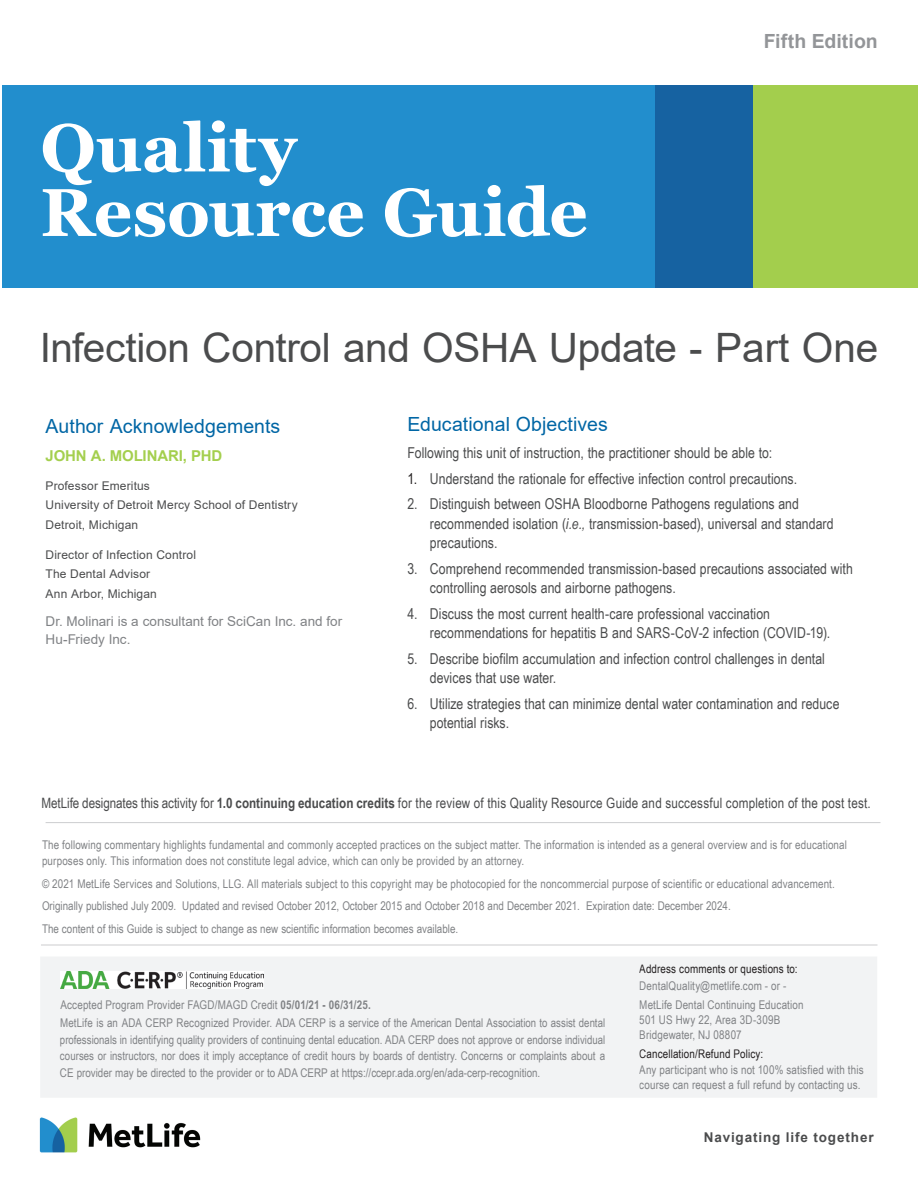
<style>
.page{position:relative;width:918px;height:1188px;background:#fff}
.page>*{position:absolute;margin:0;border:0;box-sizing:border-box;transform-origin:0 0}
.t1{font:700 67.5px/64.5px "Georgia";color:#fff}
.t2{font:40.5px "Arial";letter-spacing:-.005em;color:#4b4c4d}
.t3{font:19.5px "Arial";letter-spacing:.005em;color:#0066a5}
.t4{font:700 19.5px "Arial";color:#939598}
.t5{font:15px/19.5px "Arial Narrow";letter-spacing:.005em;color:#4b4c4d}
.t6{font:700 15px "Arial";letter-spacing:-.01em;color:#a4cf4e}
.t7{font:14.25px "Arial Narrow";letter-spacing:.015em;color:#4b4c4d}
.t8{font:13.5px/18px "Arial";letter-spacing:-.005em;color:#808285}
.t9{font:700 13.5px "Arial";letter-spacing:.065em;color:#4b4c4d}
.t10{font:12px/16.5px "Arial Narrow";letter-spacing:.01em;color:#808285}
.t11{font:12px/19.5px "Arial";letter-spacing:.015em;color:#4b4c4d}
.t12{font:12px "Arial Narrow";letter-spacing:.01em;color:#231f20}
.s1{color:#231f20}
.s2{font-style:italic}
.s3{font-weight:700}
</style>
<div class="page">
<img style="left:39px;top:1117px;width:162px;height:36px">
<div style="left:2px;top:85px;width:654px;height:203px;background:#228ecd"></div>
<div style="left:656px;top:85px;width:97px;height:203px;background:#1662a1"></div>
<div style="left:753px;top:85px;width:165px;height:203px;background:#a3ce4d"></div>
<hr style="left:46px;top:822px;width:834px;height:1px;background:#d1d2d4">
<hr style="left:41px;top:944px;width:836px;height:2px;background:#d1d2d4">
<div style="left:40px;top:957px;width:837px;height:140px;background:#f2f3f4"></div>
<img style="left:61px;top:972px;width:202px;height:17px">
<div style="left:639px;top:964px;width:185px;height:80px;background:#f2f3f4"></div>
<div style="left:638px;top:963px;width:187px;height:82px;border:2px solid #f2f3f4"></div>
<div style="left:639px;top:1048px;width:228px;height:45px;background:#f2f3f4"></div>
<div style="left:638px;top:1048px;width:229px;height:46px;border:2px solid #f2f3f4"></div>
<h1 class="t1" style="left:40px;top:116px;width:549px">Quality<br>Resource Guide</h1>
<h3 class="t4" style="left:764px;top:27px;width:116px">Fifth Edition</h3>
<h2 class="t2" style="left:40px;top:320px;width:840px">Infection Control and OSHA Update - Part One</h2>
<h3 class="t3" style="left:46px;top:412px;width:236px">Author Acknowledgements</h3>
<p class="t6" style="left:46px;top:445px;width:178px">JOHN A. MOLINARI, PHD</p>
<p class="t11" style="left:46px;top:476px;width:254px">Professor Emeritus<br>University of Detroit Mercy School of Dentistry<br>Detroit, Michigan</p>
<p class="t11" style="left:46px;top:545px;width:152px">Director of Infection Control<br>The Dental Advisor<br>Ann Arbor, Michigan</p>
<p class="t8" style="left:46px;top:612px;width:298px">Dr. Molinari is a consultant for SciCan Inc. and for<br>Hu-Friedy Inc.</p>
<h3 class="t3" style="left:407px;top:411px;width:202px">Educational Objectives</h3>
<p class="t5" style="left:407px;top:443px;width:366px">Following this unit of instruction, the practitioner should be able to:</p>
<p class="t5" style="left:407px;top:468px;width:391px"><span class="s1">1.</span> Understand the rationale for effective infection control precautions.</p>
<p class="t5" style="left:430px;top:494px;width:405px;text-indent:-22px">2. Distinguish between OSHA Bloodborne Pathogens regulations and recommended isolation (<span class="s2">i.e.,</span> transmission-based), universal and standard precautions.</p>
<p class="t5" style="left:430px;top:558px;width:425px;text-indent:-22px">3. Comprehend recommended transmission-based precautions associated with controlling aerosols and airborne pathogens.</p>
<p class="t5" style="left:430px;top:603px;width:402px;text-indent:-22px">4. Discuss the most current health-care professional vaccination recommendations for hepatitis B and SARS-CoV-2 infection (COVID-19).</p>
<p class="t5" style="left:430px;top:648px;width:397px;text-indent:-22px">5. Describe biofilm accumulation and infection control challenges in dental devices that use water.</p>
<p class="t5" style="left:430px;top:693px;width:411px;text-indent:-22px">6. Utilize strategies that can minimize dental water contamination and reduce potential risks.</p>
<p class="t7" style="left:41px;top:792px;width:831px">MetLife designates this activity for <span class="s3">1.0 continuing education credits</span> for the review of this Quality Resource Guide and successful completion of the post test.</p>
<p class="t10" style="left:42px;top:836px;width:806px">The following commentary highlights fundamental and commonly accepted practices on the subject matter. The information is intended as a general overview and is for educational purposes only. This information does not constitute legal advice, which can only be provided by an attorney.</p>
<p class="t10" style="left:42px;top:872px;width:794px;line-height:22.5px">© 2021 MetLife Services and Solutions, LLG. All materials subject to this copyright may be photocopied for the noncommercial purpose of scientific or educational advancement.<br>Originally published July 2009. Updated and revised October 2012, October 2015 and October 2018 and December 2021. Expiration date: December 2024.<br>The content of this Guide is subject to change as new scientific information becomes available.</p>
<p class="t10" style="left:60px;top:996px;width:312px">Accepted Program Provider FAGD/MAGD Credit <span class="s3">05/01/21 - 06/31/25.</span></p>
<p class="t10" style="left:60px;top:1014px;width:547px;text-align:justify">MetLife is an ADA CERP Recognized Provider. ADA CERP is a service of the American Dental Association to assist dental professionals in identifying quality providers of continuing dental education. ADA CERP does not approve or endorse individual courses or instructors, nor does it imply acceptance of credit hours by boards of dentistry. Concerns or complaints about a CE provider may be directed to the provider or to ADA CERP at https://ccepr.ada.org/en/ada-cerp-recognition.</p>
<p class="t12" style="left:639px;top:960px;width:160px">Address comments or questions to:</p>
<p class="t10" style="left:639px;top:975px;width:166px;line-height:19.5px">DentalQuality@metlife.com - or -<br>MetLife Dental Continuing Education</p>
<p class="t10" style="left:639px;top:1012px;width:143px;line-height:15px">501 US Hwy 22, Area 3D-309B<br>Bridgewater, NJ 08807</p>
<p class="t12" style="left:639px;top:1045px;width:125px">Cancellation/Refund Policy:</p>
<p class="t10" style="left:639px;top:1062px;width:226px;line-height:15px">Any participant who is not 100% satisfied with this course can request a full refund by contacting us.</p>
<p class="t9" style="left:704px;top:1128px;width:171px">Navigating life together</p>
</div>
